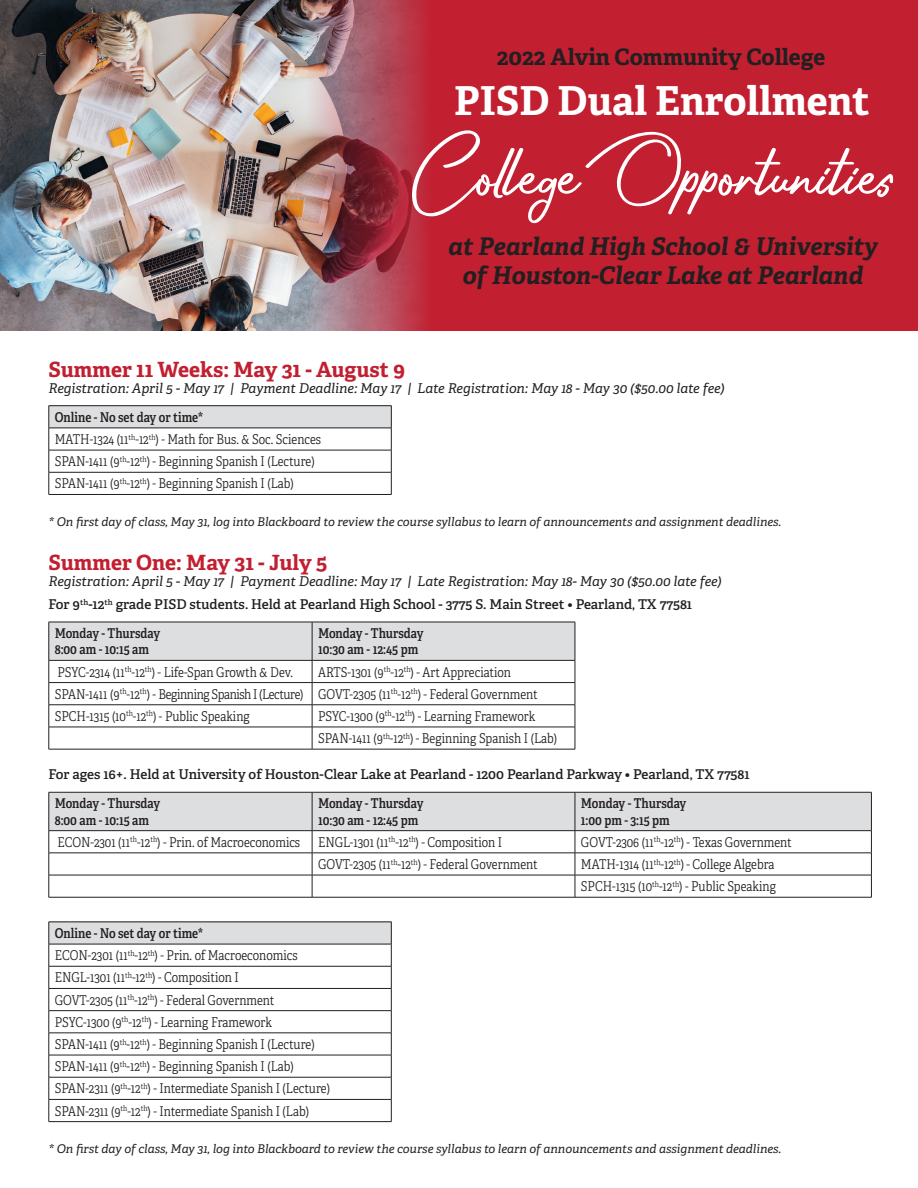
<style>
.page{position:relative;width:918px;height:1188px;background:#fff}
.page>*{position:absolute;margin:0;border:0;box-sizing:border-box;transform-origin:0 0}
.t1{font:80.55px "Sun Deep";color:#fff}
.t2{font:700 39.9px "Adelle PE";color:#fff}
.t3{font:italic 700 24.3px/29.2px "Adelle PE";color:#231f20;text-align:center}
.t4{font:700 22.65px "Adelle PE";letter-spacing:-.005em;color:#231f20}
.t5{font:700 21px "Adelle PE";color:#c21f31}
.t6{font:13.5px "Adelle Condensed Lt";color:#231f20}
.t7{font:13.5px "Adelle Condensed Sb";color:#231f20}
.t8{font:italic 13.5px "Adelle PE";color:#231f20}
.t9{font:13.5px "Adelle PE Sb";color:#231f20}
.t10{font:13.5px "Adelle Condensed Lt";letter-spacing:-.03em;color:#231f20}
.t11{font:italic 12px "Adelle PE";color:#231f20}
</style>
<div class="page">
<div style="left:0;top:0;width:918px;height:330px;background:#c21f31"></div>
<img style="left:0;top:0;width:307px;height:330px">
<img style="left:307px;top:0;width:117px;height:330px">
<div style="left:49px;top:406px;width:342px;height:22px;background:#dddee0"></div>
<hr style="left:49px;top:405px;width:343px;height:1px;background:#231f20">
<hr style="left:49px;top:428px;width:343px;height:1px;background:#231f20">
<hr style="left:49px;top:450px;width:343px;height:1px;background:#231f20">
<hr style="left:49px;top:472px;width:343px;height:1px;background:#231f20">
<svg style="left:49px;top:406px;width:1px;height:88px"></svg>
<svg style="left:391px;top:406px;width:1px;height:88px"></svg>
<hr style="left:49px;top:494px;width:343px;height:1px;background:#231f20">
<svg style="left:49px;top:622px;width:527px;height:127px"></svg>
<hr style="left:49px;top:749px;width:263px;height:1px;background:#231f20">
<hr style="left:312px;top:749px;width:263px;height:1px;background:#231f20">
<svg style="left:49px;top:792px;width:823px;height:105px"></svg>
<hr style="left:49px;top:897px;width:263px;height:1px;background:#231f20">
<hr style="left:312px;top:897px;width:263px;height:1px;background:#231f20">
<hr style="left:575px;top:897px;width:297px;height:1px;background:#231f20">
<div style="left:49px;top:922px;width:342px;height:22px;background:#dddee0"></div>
<hr style="left:49px;top:922px;width:343px;height:1px;background:#231f20">
<hr style="left:49px;top:944px;width:343px;height:1px;background:#231f20">
<hr style="left:49px;top:966px;width:343px;height:1px;background:#231f20">
<hr style="left:49px;top:988px;width:343px;height:1px;background:#231f20">
<hr style="left:49px;top:1010px;width:343px;height:1px;background:#231f20">
<hr style="left:49px;top:1033px;width:343px;height:1px;background:#231f20">
<hr style="left:49px;top:1055px;width:343px;height:1px;background:#231f20">
<hr style="left:49px;top:1077px;width:343px;height:1px;background:#231f20">
<hr style="left:49px;top:1099px;width:343px;height:1px;background:#231f20">
<svg style="left:49px;top:922px;width:1px;height:199px"></svg>
<svg style="left:391px;top:922px;width:1px;height:199px"></svg>
<hr style="left:49px;top:1121px;width:343px;height:1px;background:#231f20">
<p class="t4" style="left:497px;top:41px;width:330px">2022 Alvin Community College</p>
<p class="t2" style="left:454px;top:72px;width:417px">PISD Dual Enrollment</p>
<p class="t1" style="left:410px;top:117px;width:484px">College Opportunities</p>
<p class="t3" style="left:448px;top:230px;width:431px">at Pearland High School &amp; University of Houston-Clear Lake at Pearland</p>
<p class="t5" style="left:49px;top:354px;width:358px">Summer 11 Weeks: May 31 - August 9</p>
<p class="t8" style="left:49px;top:378px;width:678px">Registration: April 5 - May 17 | Payment Deadline: May 17 | Late Registration: May 18 - May 30 ($50.00 late fee)</p>
<p class="t7" style="left:55px;top:407px;width:150px">Online - No set day or time*</p>
<p class="t6" style="left:55px;top:430px;width:268px">MATH-1324 (11<sup>th</sup>-12<sup>th</sup>) - Math for Bus. &amp; Soc. Sciences</p>
<p class="t6" style="left:55px;top:452px;width:261px">SPAN-1411 (9<sup>th</sup>-12<sup>th</sup>) - Beginning Spanish I (Lecture)</p>
<p class="t6" style="left:55px;top:474px;width:240px">SPAN-1411 (9<sup>th</sup>-12<sup>th</sup>) - Beginning Spanish I (Lab)</p>
<p class="t11" style="left:49px;top:513px;width:734px">* On first day of class, May 31, log into Blackboard to review the course syllabus to learn of announcements and assignment deadlines.</p>
<p class="t5" style="left:49px;top:547px;width:280px">Summer One: May 31 - July 5</p>
<p class="t8" style="left:49px;top:571px;width:675px">Registration: April 5 - May 17 | Payment Deadline: May 17 | Late Registration: May 18- May 30 ($50.00 late fee)</p>
<p class="t9" style="left:49px;top:594px;width:645px">For 9<sup>th</sup>-12<sup>th</sup> grade PISD students. Held at Pearland High School - 3775 S. Main Street • Pearland, TX 77581</p>
<p class="t7" style="left:55px;top:624px;width:107px">Monday - Thursday</p>
<p class="t7" style="left:55px;top:640px;width:96px">8:00 am - 10:15 am</p>
<p class="t7" style="left:318px;top:624px;width:107px">Monday - Thursday</p>
<p class="t7" style="left:318px;top:640px;width:102px">10:30 am - 12:45 pm</p>
<p class="t6" style="left:57px;top:662px;width:237px">PSYC-2314 (11<sup>th</sup>-12<sup>th</sup>) - Life-Span Growth &amp; Dev.</p>
<p class="t6" style="left:318px;top:662px;width:195px">ARTS-1301 (9<sup>th</sup>-12<sup>th</sup>) - Art Appreciation</p>
<p class="t10" style="left:55px;top:684px;width:250px">SPAN-1411 (9<sup>th</sup>-12<sup>th</sup>) - Beginning Spanish I (Lecture)</p>
<p class="t6" style="left:318px;top:684px;width:221px">GOVT-2305 (11<sup>th</sup>-12<sup>th</sup>) - Federal Government</p>
<p class="t6" style="left:55px;top:707px;width:197px">SPCH-1315 (10<sup>th</sup>-12<sup>th</sup>) - Public Speaking</p>
<p class="t6" style="left:318px;top:707px;width:219px">PSYC-1300 (9<sup>th</sup>-12<sup>th</sup>) - Learning Framework</p>
<p class="t6" style="left:318px;top:729px;width:240px">SPAN-1411 (9<sup>th</sup>-12<sup>th</sup>) - Beginning Spanish I (Lab)</p>
<p class="t9" style="left:49px;top:765px;width:703px">For ages 16+. Held at University of Houston-Clear Lake at Pearland - 1200 Pearland Parkway • Pearland, TX 77581</p>
<p class="t7" style="left:55px;top:794px;width:107px">Monday - Thursday</p>
<p class="t7" style="left:55px;top:810px;width:96px">8:00 am - 10:15 am</p>
<p class="t7" style="left:318px;top:794px;width:107px">Monday - Thursday</p>
<p class="t7" style="left:318px;top:810px;width:102px">10:30 am - 12:45 pm</p>
<p class="t7" style="left:581px;top:794px;width:107px">Monday - Thursday</p>
<p class="t7" style="left:581px;top:810px;width:90px">1:00 pm - 3:15 pm</p>
<p class="t6" style="left:57px;top:833px;width:244px">ECON-2301 (11<sup>th</sup>-12<sup>th</sup>) - Prin. of Macroeconomics</p>
<p class="t6" style="left:318px;top:833px;width:186px">ENGL-1301 (11<sup>th</sup>-12<sup>th</sup>) - Composition I</p>
<p class="t6" style="left:581px;top:833px;width:212px">GOVT-2306 (11<sup>th</sup>-12<sup>th</sup>) - Texas Government</p>
<p class="t6" style="left:318px;top:855px;width:221px">GOVT-2305 (11<sup>th</sup>-12<sup>th</sup>) - Federal Government</p>
<p class="t6" style="left:581px;top:855px;width:195px">MATH-1314 (11<sup>th</sup>-12<sup>th</sup>) - College Algebra</p>
<p class="t6" style="left:581px;top:877px;width:197px">SPCH-1315 (10<sup>th</sup>-12<sup>th</sup>) - Public Speaking</p>
<p class="t7" style="left:55px;top:923px;width:150px">Online - No set day or time*</p>
<p class="t6" style="left:55px;top:946px;width:244px">ECON-2301 (11<sup>th</sup>-12<sup>th</sup>) - Prin. of Macroeconomics</p>
<p class="t6" style="left:55px;top:968px;width:186px">ENGL-1301 (11<sup>th</sup>-12<sup>th</sup>) - Composition I</p>
<p class="t6" style="left:55px;top:990px;width:221px">GOVT-2305 (11<sup>th</sup>-12<sup>th</sup>) - Federal Government</p>
<p class="t6" style="left:55px;top:1013px;width:219px">PSYC-1300 (9<sup>th</sup>-12<sup>th</sup>) - Learning Framework</p>
<p class="t6" style="left:55px;top:1035px;width:261px">SPAN-1411 (9<sup>th</sup>-12<sup>th</sup>) - Beginning Spanish I (Lecture)</p>
<p class="t6" style="left:55px;top:1057px;width:240px">SPAN-1411 (9<sup>th</sup>-12<sup>th</sup>) - Beginning Spanish I (Lab)</p>
<p class="t6" style="left:55px;top:1079px;width:277px">SPAN-2311 (9<sup>th</sup>-12<sup>th</sup>) - Intermediate Spanish I (Lecture)</p>
<p class="t6" style="left:55px;top:1101px;width:256px">SPAN-2311 (9<sup>th</sup>-12<sup>th</sup>) - Intermediate Spanish I (Lab)</p>
<p class="t11" style="left:49px;top:1140px;width:734px">* On first day of class, May 31, log into Blackboard to review the course syllabus to learn of announcements and assignment deadlines.</p>
</div>
